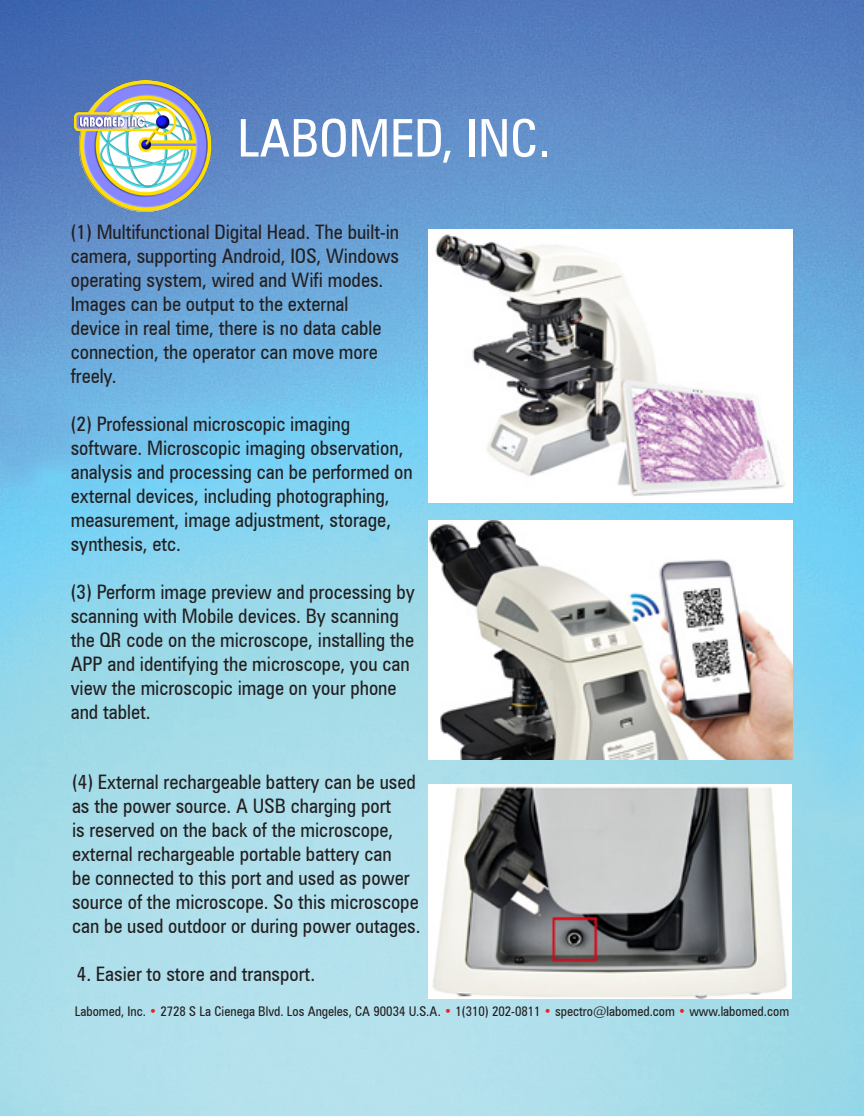
<style>
.page{position:relative;width:864px;height:1116px;background:#fff}
.page>*{position:absolute;margin:0;border:0;box-sizing:border-box;transform-origin:0 0}
.t1{font:condensed 52px "Zurich BT";color:#fff}
.t2{font:condensed 20px/24px "Zurich BT";color:#231f20}
.t3{font:condensed 13.4px "Zurich BT";color:#231f20}
.s1{color:#ee2123}
</style>
<div class="page">
<img style="left:0;top:0;width:864px;height:1116px">
<img style="left:75px;top:81px;width:143px;height:131px">
<img style="left:429px;top:229px;width:364px;height:274px">
<img style="left:429px;top:520px;width:363px;height:240px">
<img style="left:429px;top:784px;width:363px;height:214px">
<h1 class="t1" style="left:237px;top:106px;width:315px">LABOMED, INC.</h1>
<p class="t2" style="left:71px;top:220px;width:330px">(1) Multifunctional Digital Head. The built-in camera, supporting Android, IOS, Windows operating system, wired and Wifi modes.<br>Images can be output to the external device in real time, there is no data cable connection, the operator can move more freely.</p>
<p class="t2" style="left:71px;top:412px;width:344px">(2) Professional microscopic imaging software. Microscopic imaging observation, analysis and processing can be performed on external devices, including photographing, measurement, image adjustment, storage, synthesis, etc.</p>
<p class="t2" style="left:71px;top:580px;width:346px">(3) Perform image preview and processing by scanning with Mobile devices. By scanning the QR code on the microscope, installing the APP and identifying the microscope, you can view the microscopic image on your phone and tablet.</p>
<p class="t2" style="left:72px;top:770px;width:350px">(4) External rechargeable battery can be used as the power source. A USB charging port<br>is reserved on the back of the microscope, external rechargeable portable battery can<br>be connected to this port and used as power source of the microscope. So this microscope can be used outdoor or during power outages.</p>
<p class="t2" style="left:77px;top:962px;width:240px">4. Easier to store and transport.</p>
<p class="t3" style="left:75px;top:1003px;width:716px">Labomed, Inc. <span class="s1">•</span> 2728 S La Cienega Blvd. Los Angeles, CA 90034 U.S.A. <span class="s1">•</span> 1(310) 202-0811 <span class="s1">•</span> spectro@labomed.com <span class="s1">•</span> www.labomed.com</p>
</div>
